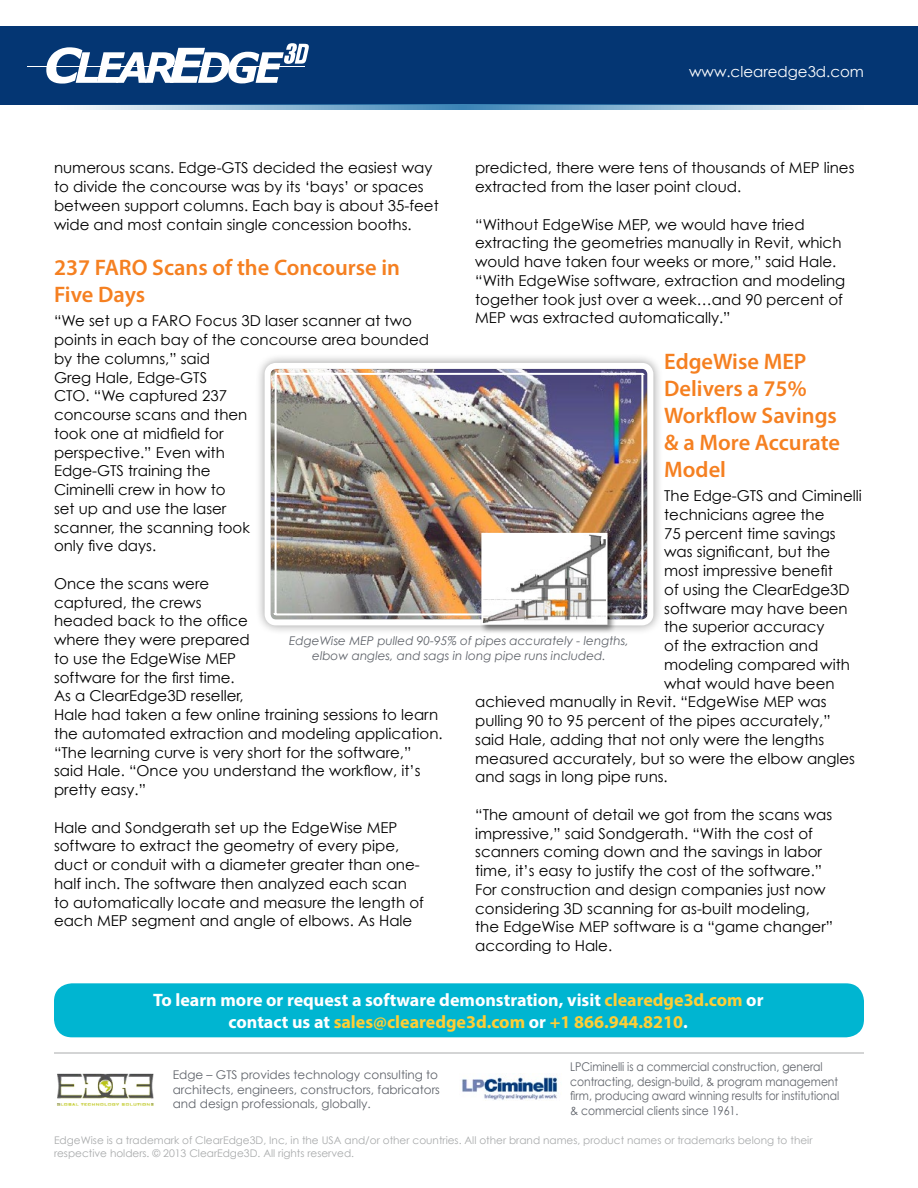
<style>
.page{position:relative;width:918px;height:1188px;background:#fff}
.page>*{position:absolute;margin:0;border:0;box-sizing:border-box;transform-origin:0 0}
.t1{font:600 22.5px/27px "Myriad Pro";color:#f58021}
.t2{font:700 18px/21.6px "Myriad Pro";color:#fff;text-align:center}
.t3{font:15px/18.8px "Century Gothic";color:#000}
.t4{font:15px "Century Gothic";color:#fff}
.t5{font:12px/14.4px "Century Gothic";letter-spacing:-.005em;color:#5f636a;scale:.9 1}
.t6{font:12px/14.4px "Century Gothic";letter-spacing:-.005em;color:#5f636a}
.t7{font:italic 12px/14.4px "Century Gothic";color:#5f636a;text-align:center}
.t8{font:10.5px/12.6px "Century Gothic";color:#a9abac}
.s1{color:#ffce35}
</style>
<div class="page">
<div style="left:0;top:26px;width:918px;height:79px;background:#043673"></div>
<hr style="left:27px;top:67px;width:277px;height:1px;background:#fff">
<svg style="left:46px;top:43px;width:263px;height:40px"></svg>
<svg style="left:77px;top:105px;width:772px;height:5px"></svg>
<hr style="left:54px;top:1053px;width:810px;height:1px;background:#a9abac">
<img style="left:56px;top:1073px;width:98px;height:33px">
<div style="left:54px;top:983px;width:810px;height:54px;background:#00b5d1;border-radius:18px"></div>
<div style="left:255px;top:353px;width:409px;height:282px;background:#000;opacity:.4"></div>
<div style="left:265px;top:363px;width:388px;height:262px;border:6px solid #fff;border-radius:8px"></div>
<img style="left:266px;top:370px;width:386px;height:249px">
<div style="left:480px;top:531px;width:137px;height:103px;background:#000;opacity:.5"></div>
<img style="left:484px;top:536px;width:121px;height:86px">
<div style="left:481px;top:533px;width:127px;height:92px;border:2px solid #fff"></div>
<img style="left:462px;top:1077px;width:96px;height:23px">
<p class="t4" style="left:689px;top:62px;width:176px">www.clearedge3d.com</p>
<p class="t3" style="left:54px;top:158px;width:386px">numerous scans. Edge-GTS decided the easiest way to divide the concourse was by its ‘bays’ or spaces between support columns. Each bay is about 35-feet wide and most contain single concession booths.</p>
<h1 class="t1" style="left:54px;top:254px;width:348px">237 FARO Scans of the Concourse in<br>Five Days</h1>
<p class="t3" style="left:54px;top:311px;width:377px">“We set up a FARO Focus 3D laser scanner at two points in each bay of the concourse area bounded by the columns,” said<br>Greg Hale, Edge-GTS<br>CTO. “We captured 237<br>concourse scans and then<br>took one at midfield for<br>perspective.” Even with<br>Edge-GTS training the<br>Ciminelli crew in how to<br>set up and use the laser<br>scanner, the scanning took<br>only five days.</p>
<p class="t3" style="left:54px;top:574px;width:390px">Once the scans were<br>captured, the crews<br>headed back to the office<br>where they were prepared<br>to use the EdgeWise MEP<br>software for the first time.<br>As a ClearEdge3D reseller,<br>Hale had taken a few online training sessions to learn the automated extraction and modeling application. “The learning curve is very short for the software,” said Hale. “Once you understand the workflow, it’s pretty easy.”</p>
<p class="t3" style="left:54px;top:818px;width:371px">Hale and Sondgerath set up the EdgeWise MEP software to extract the geometry of every pipe, duct or conduit with a diameter greater than one&shy;half inch. The software then analyzed each scan to automatically locate and measure the length of each MEP segment and angle of elbows. As Hale</p>
<p class="t3" style="left:475px;top:158px;width:381px">predicted, there were tens of thousands of MEP lines extracted from the laser point cloud.</p>
<p class="t3" style="left:475px;top:214px;width:372px">“Without EdgeWise MEP, we would have tried extracting the geometries manually in Revit, which would have taken four weeks or more,” said Hale. “With EdgeWise software, extraction and modeling together took just over a week…and 90 percent of MEP was extracted automatically.”</p>
<h1 class="t1" style="left:664px;top:347px;width:178px">EdgeWise MEP<br>Delivers a 75%<br>Workflow Savings &amp; a More Accurate<br>Model</h1>
<p class="t3" style="left:664px;top:486px;width:199px">The Edge-GTS and Ciminelli</p>
<p class="t3" style="left:664px;top:505px;width:162px">technicians agree the</p>
<p class="t3" style="left:664px;top:524px;width:173px">75 percent time savings</p>
<p class="t3" style="left:664px;top:542px;width:168px">was significant, but the</p>
<p class="t3" style="left:664px;top:561px;width:170px">most impressive benefit</p>
<p class="t3" style="left:664px;top:580px;width:187px">of using the ClearEdge3D</p>
<p class="t3" style="left:664px;top:599px;width:185px">software may have been</p>
<p class="t3" style="left:664px;top:617px;width:162px">the superior accuracy</p>
<p class="t3" style="left:664px;top:636px;width:156px">of the extraction and</p>
<p class="t3" style="left:664px;top:655px;width:187px">modeling compared with</p>
<p class="t3" style="left:664px;top:674px;width:172px">what would have been</p>
<p class="t3" style="left:475px;top:692px;width:353px">achieved manually in Revit. “EdgeWise MEP was</p>
<p class="t3" style="left:475px;top:711px;width:357px">pulling 90 to 95 percent of the pipes accurately,”</p>
<p class="t3" style="left:475px;top:730px;width:351px">said Hale, adding that not only were the lengths</p>
<p class="t3" style="left:475px;top:749px;width:381px">measured accurately, but so were the elbow angles</p>
<p class="t3" style="left:475px;top:767px;width:194px">and sags in long pipe runs.</p>
<p class="t3" style="left:475px;top:805px;width:359px">“The amount of detail we got from the scans was impressive,” said Sondgerath. “With the cost of scanners coming down and the savings in labor time, it’s easy to justify the cost of the software.” For construction and design companies just now considering 3D scanning for as-built modeling, the EdgeWise MEP software is a “game changer” according to Hale.</p>
<p class="t2" style="left:153px;top:989px;width:612px">To learn more or request a software demonstration, visit <span class="s1">clearedge3d.com</span> or contact us at <span class="s1">sales@clearedge3d.com</span> or <span class="s1">+1 866.944.8210</span>.</p>
<p class="t7" style="left:289px;top:634px;width:341px">EdgeWise MEP pulled 90-95% of pipes accurately - lengths, elbow angles, and sags in long pipe runs included.</p>
<p class="t5" style="left:570px;top:1060px;width:300px">LPCiminelli is a commercial construction, general contracting, design-build, &amp; program management firm, producing award winning results for institutional &amp; commercial clients since 1961.</p>
<p class="t6" style="left:173px;top:1068px;width:269px">Edge – GTS provides technology consulting to architects, engineers, constructors, fabricators and design professionals, globally.</p>
<p class="t8" style="left:54px;top:1134px;width:760px">EdgeWise is a trademark of ClearEdge3D, Inc, in the USA and/or other countries. All other brand names, product names or trademarks belong to their respective holders. © 2013 ClearEdge3D. All rights reserved.</p>
</div>
